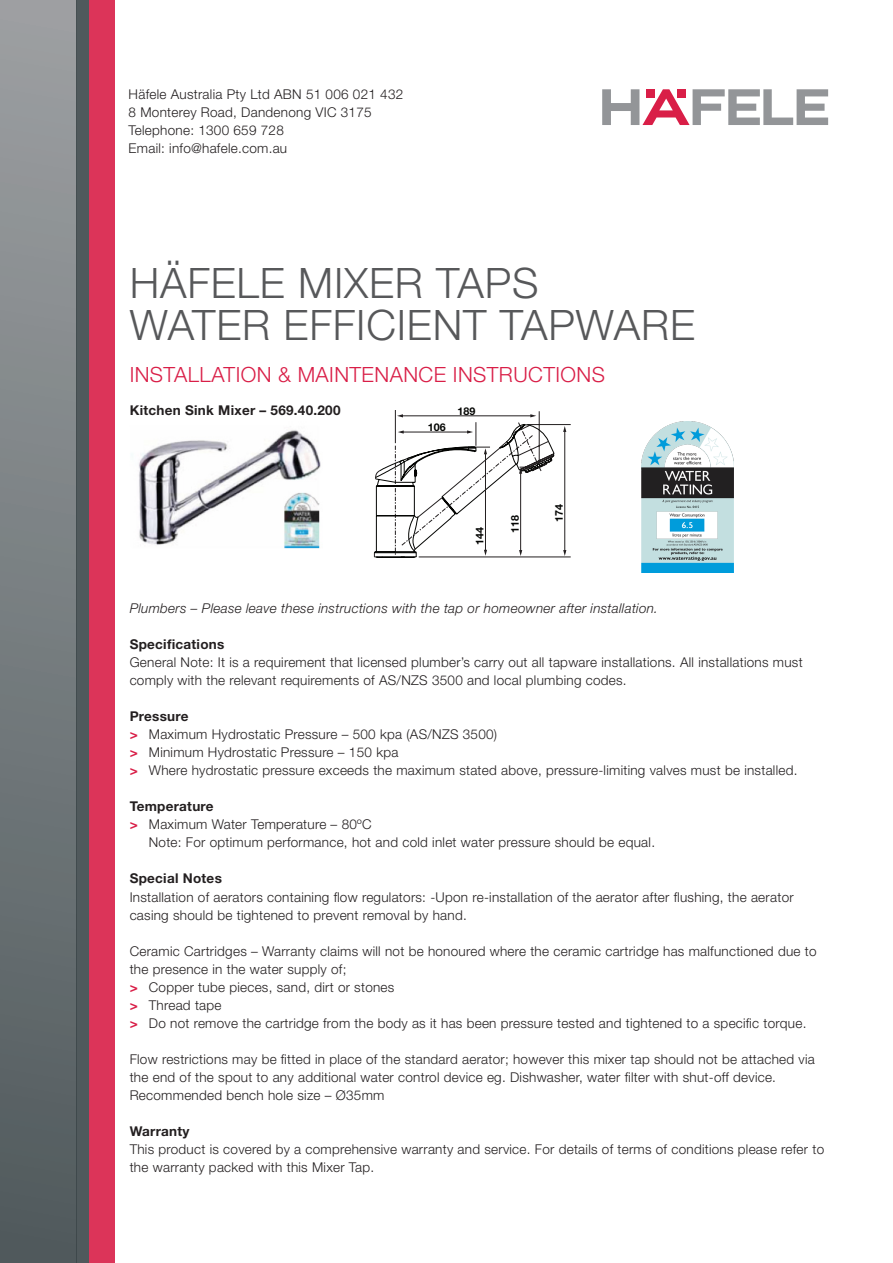
<style>
.page{position:relative;width:893px;height:1263px;background:#fff}
.page>*{position:absolute;margin:0;border:0;box-sizing:border-box;transform-origin:0 0}
.Headline_28pt_light{font:300 42px "Helvetica Neue LT Std";letter-spacing:.02em;color:#57585a}
.Subline_14pt_light_r{font:300 21px "Helvetica Neue LT Std";letter-spacing:.02em;color:#d91e47}
.Copy_9pt_light_black{font:300 13.5px/18px "Helvetica Neue LT Std";letter-spacing:.02em;color:#231f20}
.bold{font:700 13.5px "Helvetica Neue LT Std";letter-spacing:.02em;color:#231f20}
.Copy_9pt_light_black-2{font:italic 300 13.5px "Helvetica Neue LT Std";letter-spacing:.02em;color:#231f20}
.t1{font:700 10.65px "Helvetica Neue LT Std";color:#040503}
.s1{font-weight:700;color:#d91e47}
</style>
<div class="page">
<div style="left:0;top:0;width:77px;height:1263px;background:linear-gradient(to bottom,#9ea0a3,#505a5c)"></div>
<div style="left:89px;top:0;width:26px;height:1263px;background:#dc3459"></div>
<div style="left:77px;top:0;width:12px;height:1263px;background:#50595c"></div>
<svg style="left:602px;top:89px;width:226px;height:36px"></svg>
<svg style="left:374px;top:410px;width:197px;height:148px"></svg>
<img style="left:641px;top:421px;width:92px;height:152px">
<img style="left:139px;top:430px;width:182px;height:119px">
<p class="Copy_9pt_light_black" style="left:129px;top:85px;width:276px">Häfele Australia Pty Ltd ABN 51 006 021 432</p>
<p class="Copy_9pt_light_black" style="left:129px;top:103px;width:245px">8 Monterey Road, Dandenong VIC 3175</p>
<p class="Copy_9pt_light_black" style="left:129px;top:121px;width:157px">Telephone: 1300 659 728</p>
<p class="Copy_9pt_light_black" style="left:129px;top:139px;width:160px">Email: info@hafele.com.au</p>
<p class="Headline_28pt_light" style="left:130px;top:257px;width:410px">HÄFELE MIXER TAPS</p>
<p class="Headline_28pt_light" style="left:130px;top:299px;width:567px">WATER EFFICIENT TAPWARE</p>
<p class="Subline_14pt_light_r" style="left:130px;top:362px;width:477px">INSTALLATION &amp; MAINTENANCE INSTRUCTIONS</p>
<p class="bold" style="left:130px;top:402px;width:212px">Kitchen Sink Mixer – 569.40.200</p>
<p class="t1" style="left:428px;top:420px;width:19px">106</p>
<p class="t1" style="left:457px;top:404px;width:19px">189</p>
<p class="t1" style="left:473px;top:545px;width:19px;rotate:-90deg">144</p>
<p class="t1" style="left:509px;top:533px;width:19px;rotate:-90deg">118</p>
<p class="t1" style="left:553px;top:521px;width:19px;rotate:-90deg">174</p>
<p class="Copy_9pt_light_black-2" style="left:130px;top:601px;width:530px">Plumbers – Please leave these instructions with the tap or homeowner after installation.</p>
<p class="bold" style="left:130px;top:636px;width:96px">Specifications</p>
<p class="Copy_9pt_light_black" style="left:130px;top:653px;width:674px">General Note: It is a requirement that licensed plumber’s carry out all tapware installations. All installations must comply with the relevant requirements of AS/NZS 3500 and local plumbing codes.</p>
<p class="bold" style="left:130px;top:708px;width:60px">Pressure</p>
<p class="Copy_9pt_light_black" style="left:130px;top:725px;width:369px"><span class="s1">&gt;</span> Maximum Hydrostatic Pressure – 500 kpa (AS/NZS 3500)</p>
<p class="Copy_9pt_light_black" style="left:130px;top:743px;width:270px"><span class="s1">&gt;</span> Minimum Hydrostatic Pressure – 150 kpa</p>
<p class="Copy_9pt_light_black" style="left:130px;top:761px;width:669px"><span class="s1">&gt;</span> Where hydrostatic pressure exceeds the maximum stated above, pressure-limiting valves must be installed.</p>
<p class="bold" style="left:130px;top:798px;width:85px">Temperature</p>
<p class="Copy_9pt_light_black" style="left:149px;top:815px;width:508px;text-indent:-19px"><span class="s1">&gt;</span> Maximum Water Temperature – 80ºC<br>Note: For optimum performance, hot and cold inlet water pressure should be equal.</p>
<p class="bold" style="left:130px;top:870px;width:94px">Special Notes</p>
<p class="Copy_9pt_light_black" style="left:130px;top:887px;width:665px">Installation of aerators containing flow regulators: -Upon re-installation of the aerator after flushing, the aerator casing should be tightened to prevent removal by hand.</p>
<p class="Copy_9pt_light_black" style="left:130px;top:941px;width:688px">Ceramic Cartridges – Warranty claims will not be honoured where the ceramic cartridge has malfunctioned due to the presence in the water supply of;</p>
<p class="Copy_9pt_light_black" style="left:130px;top:977px;width:266px"><span class="s1">&gt;</span> Copper tube pieces, sand, dirt or stones</p>
<p class="Copy_9pt_light_black" style="left:130px;top:995px;width:93px"><span class="s1">&gt;</span> Thread tape</p>
<p class="Copy_9pt_light_black" style="left:130px;top:1013px;width:678px"><span class="s1">&gt;</span> Do not remove the cartridge from the body as it has been pressure tested and tightened to a specific torque.</p>
<p class="Copy_9pt_light_black" style="left:130px;top:1049px;width:687px">Flow restrictions may be fitted in place of the standard aerator; however this mixer tap should not be attached via the end of the spout to any additional water control device eg. Dishwasher, water filter with shut-off device.</p>
<p class="Copy_9pt_light_black" style="left:130px;top:1085px;width:256px">Recommended bench hole size – Ø35mm</p>
<p class="bold" style="left:130px;top:1122px;width:61px">Warranty</p>
<p class="Copy_9pt_light_black" style="left:130px;top:1139px;width:696px">This product is covered by a comprehensive warranty and service. For details of terms of conditions please refer to the warranty packed with this Mixer Tap.</p>
</div>
